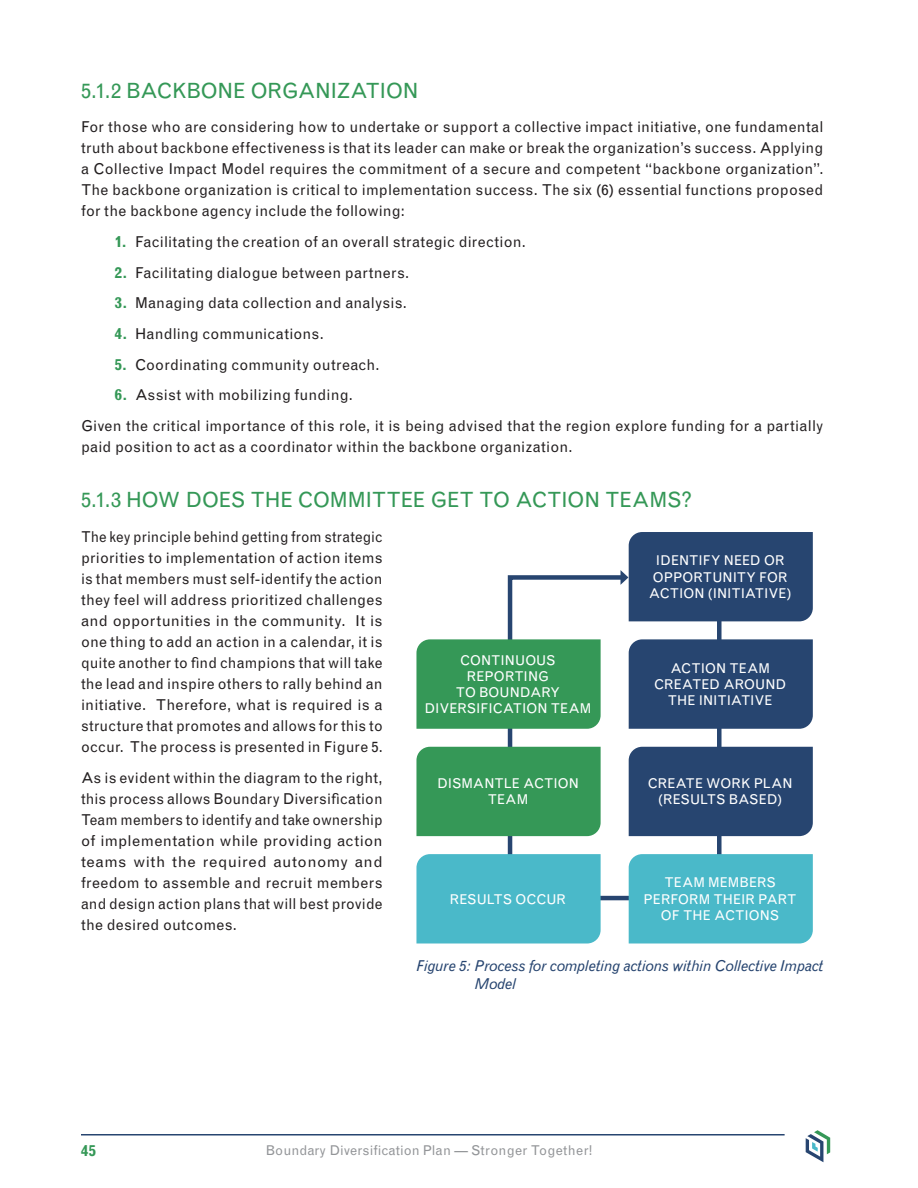
<style>
.page{position:relative;width:918px;height:1188px;background:#fff}
.page>*{position:absolute;margin:0;border:0;box-sizing:border-box;transform-origin:0 0}
.Header_2{font:21px "Grotesque MT Std";letter-spacing:-.015em;color:#359857}
.t1{font:15px/21px "Grotesque MT Std";letter-spacing:.01em;color:#231f20;text-align:justify}
.t2{font:15px/21px "Grotesque MT Std";letter-spacing:.01em;color:#231f20;text-align:justify;scale:.95 1}
.t3{font:italic 15px/18px "Grotesque MT Std";letter-spacing:-.02em;color:#274570}
.t4{font:700 15px "Grotesque MT Std";color:#359857}
.t5{font:13.5px/16.2px "Grotesque MT Std";letter-spacing:-.005em;color:#fff;text-align:center}
.t6{font:13.5px "Grotesque MT Std";color:#939598}
.s1{font-weight:700;color:#359857}
</style>
<div class="page">
<svg style="left:506px;top:573px;width:218px;height:330px"></svg>
<div style="left:621px;top:532px;width:192px;height:89px;background:#274570"></div>
<div style="left:629px;top:639px;width:184px;height:90px;background:#274570"></div>
<div style="left:629px;top:747px;width:184px;height:89px;background:#274570"></div>
<div style="left:629px;top:854px;width:184px;height:90px;background:#4ab9c9"></div>
<div style="left:416px;top:854px;width:185px;height:90px;background:#4ab9c9"></div>
<div style="left:416px;top:747px;width:185px;height:89px;background:#359857"></div>
<div style="left:416px;top:639px;width:185px;height:90px;background:#359857"></div>
<hr style="left:81px;top:1134px;width:704px;height:2px;background:#274570">
<svg style="left:806px;top:1130px;width:24px;height:32px"></svg>
<p class="Header_2" style="left:81px;top:78px;width:339px">5.1.2 BACKBONE ORGANIZATION</p>
<p class="t1" style="left:81px;top:117px;width:744px">For those who are considering how to undertake or support a collective impact initiative, one fundamental truth about backbone effectiveness is that its leader can make or break the organization’s success. Applying a Collective Impact Model requires the commitment of a secure and competent “backbone organization”.<br>The backbone organization is critical to implementation success. The six (6) essential functions proposed for the backbone agency include the following:</p>
<p class="t1" style="left:115px;top:231px;width:413px"><span class="s1">1.</span> Facilitating the creation of an overall strategic direction.</p>
<p class="t1" style="left:115px;top:262px;width:296px"><span class="s1">2.</span> Facilitating dialogue between partners.</p>
<p class="t1" style="left:115px;top:293px;width:294px"><span class="s1">3.</span> Managing data collection and analysis.</p>
<p class="t1" style="left:115px;top:323px;width:211px"><span class="s1">4.</span> Handling communications.</p>
<p class="t1" style="left:115px;top:354px;width:266px"><span class="s1">5.</span> Coordinating community outreach.</p>
<p class="t1" style="left:115px;top:385px;width:239px"><span class="s1">6.</span> Assist with mobilizing funding.</p>
<p class="t1" style="left:81px;top:416px;width:744px">Given the critical importance of this role, it is being advised that the region explore funding for a partially paid position to act as a coordinator within the backbone organization.</p>
<p class="Header_2" style="left:81px;top:488px;width:613px">5.1.3 HOW DOES THE COMMITTEE GET TO ACTION TEAMS?</p>
<p class="t2" style="left:81px;top:526px;width:319px">The key principle behind getting from strategic priorities to implementation of action items is that members must self-identify the action they feel will address prioritized challenges and opportunities in the community. It is one thing to add an action in a calendar, it is quite another to find champions that will take the lead and inspire others to rally behind an initiative. Therefore, what is required is a structure that promotes and allows for this to occur. The process is presented in Figure 5.</p>
<p class="t1" style="left:81px;top:767px;width:303px">As is evident within the diagram to the right, this process allows Boundary Diversification Team members to identify and take ownership of implementation while providing action teams with the required autonomy and freedom to assemble and recruit members and design action plans that will best provide the desired outcomes.</p>
<p class="t3" style="left:475px;top:957px;width:350px;text-indent:-58px">Figure 5: Process for completing actions within Collective Impact<br>Model</p>
<p class="t5" style="left:649px;top:553px;width:144px">IDENTIFY NEED OR<br>OPPORTUNITY FOR<br>ACTION (INITIATIVE)</p>
<p class="t5" style="left:424px;top:652px;width:169px">CONTINUOUS<br>REPORTING<br>TO BOUNDARY<br>DIVERSIFICATION TEAM</p>
<p class="t5" style="left:654px;top:660px;width:134px">ACTION TEAM<br>CREATED AROUND<br>THE INITIATIVE</p>
<p class="t5" style="left:437px;top:776px;width:143px">DISMANTLE ACTION<br>TEAM</p>
<p class="t5" style="left:648px;top:776px;width:146px">CREATE WORK PLAN (RESULTS BASED)</p>
<p class="t5" style="left:644px;top:875px;width:155px">TEAM MEMBERS<br>PERFORM THEIR PART<br>OF THE ACTIONS</p>
<p class="t5" style="left:450px;top:891px;width:118px">RESULTS OCCUR</p>
<p class="t4" style="left:81px;top:1142px;width:16px">45</p>
<p class="t6" style="left:266px;top:1143px;width:328px">Boundary Diversification Plan — Stronger Together!</p>
</div>
